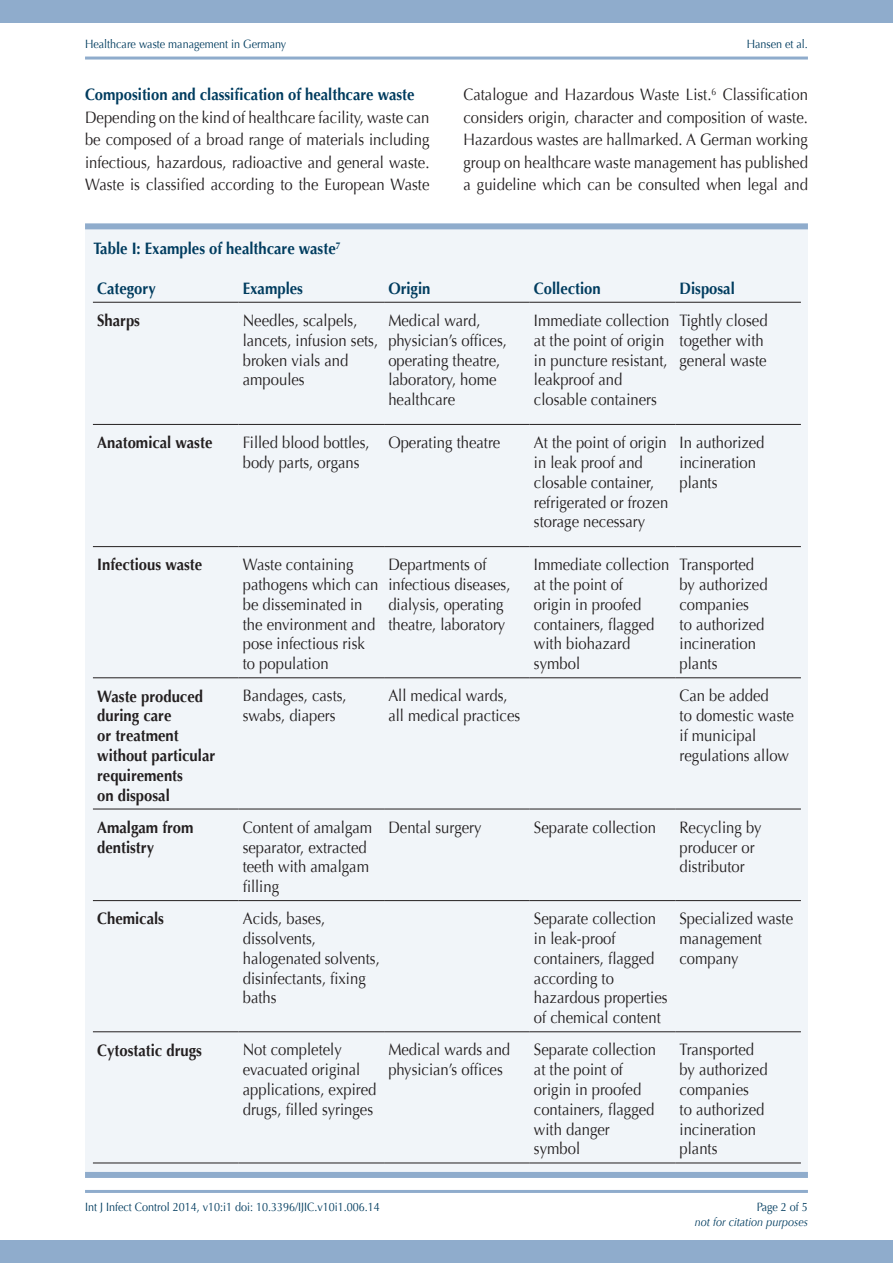
<style>
.page{position:relative;width:893px;height:1263px;background:#fff}
.page>*{position:absolute;margin:0;border:0;box-sizing:border-box;transform-origin:0 0}
.bodytext{font:16.5px/19.8px "Optima";color:#231f20;scale:.9 1}
.bodytext-2{font:700 16.5px/19.8px "Optima";color:#231f20;scale:.9 1}
.sub1{font:700 16.5px "Optima";color:#003c5f;scale:.9 1}
.t1{font:12px "Optima";color:#003c5f;scale:.9 1}
.t2{font:italic 12px "Optima";color:#003c5f;scale:.9 1}
</style>
<div class="page">
<div style="left:0;top:0;width:893px;height:23px;background:#8faccc"></div>
<div style="left:0;top:1240px;width:893px;height:23px;background:#8faccc"></div>
<hr style="left:85px;top:1190px;width:723px;height:3px;background:#8faccc">
<hr style="left:85px;top:57px;width:723px;height:3px;background:#8faccc">
<div style="left:85px;top:226px;width:723px;height:949px;background:#f1f5f9"></div>
<div style="left:85px;top:223px;width:723px;height:6px;background:#8faccc"></div>
<div style="left:85px;top:1172px;width:723px;height:6px;background:#8faccc"></div>
<hr style="left:93px;top:302px;width:145px;height:1px;background:#231f20">
<hr style="left:238px;top:302px;width:146px;height:1px;background:#231f20">
<hr style="left:384px;top:302px;width:146px;height:1px;background:#231f20">
<hr style="left:530px;top:302px;width:145px;height:1px;background:#231f20">
<hr style="left:675px;top:302px;width:126px;height:1px;background:#231f20">
<hr style="left:93px;top:424px;width:145px;height:1px;background:#231f20">
<hr style="left:238px;top:424px;width:146px;height:1px;background:#231f20">
<hr style="left:384px;top:424px;width:146px;height:1px;background:#231f20">
<hr style="left:530px;top:424px;width:145px;height:1px;background:#231f20">
<hr style="left:675px;top:424px;width:126px;height:1px;background:#231f20">
<hr style="left:93px;top:546px;width:145px;height:1px;background:#231f20">
<hr style="left:238px;top:546px;width:146px;height:1px;background:#231f20">
<hr style="left:384px;top:546px;width:146px;height:1px;background:#231f20">
<hr style="left:530px;top:546px;width:145px;height:1px;background:#231f20">
<hr style="left:675px;top:546px;width:126px;height:1px;background:#231f20">
<hr style="left:93px;top:677px;width:145px;height:1px;background:#231f20">
<hr style="left:238px;top:677px;width:146px;height:1px;background:#231f20">
<hr style="left:384px;top:677px;width:146px;height:1px;background:#231f20">
<hr style="left:530px;top:677px;width:145px;height:1px;background:#231f20">
<hr style="left:675px;top:677px;width:126px;height:1px;background:#231f20">
<hr style="left:93px;top:809px;width:145px;height:1px;background:#231f20">
<hr style="left:238px;top:809px;width:146px;height:1px;background:#231f20">
<hr style="left:384px;top:809px;width:146px;height:1px;background:#231f20">
<hr style="left:530px;top:809px;width:145px;height:1px;background:#231f20">
<hr style="left:675px;top:809px;width:126px;height:1px;background:#231f20">
<hr style="left:93px;top:900px;width:145px;height:1px;background:#231f20">
<hr style="left:238px;top:900px;width:146px;height:1px;background:#231f20">
<hr style="left:384px;top:900px;width:146px;height:1px;background:#231f20">
<hr style="left:530px;top:900px;width:145px;height:1px;background:#231f20">
<hr style="left:675px;top:900px;width:126px;height:1px;background:#231f20">
<hr style="left:93px;top:1031px;width:145px;height:1px;background:#231f20">
<hr style="left:238px;top:1031px;width:146px;height:1px;background:#231f20">
<hr style="left:384px;top:1031px;width:146px;height:1px;background:#231f20">
<hr style="left:530px;top:1031px;width:145px;height:1px;background:#231f20">
<hr style="left:675px;top:1031px;width:126px;height:1px;background:#231f20">
<hr style="left:93px;top:1162px;width:145px;height:1px;background:#231f20">
<hr style="left:238px;top:1162px;width:146px;height:1px;background:#231f20">
<hr style="left:384px;top:1162px;width:146px;height:1px;background:#231f20">
<hr style="left:530px;top:1162px;width:145px;height:1px;background:#231f20">
<hr style="left:675px;top:1162px;width:126px;height:1px;background:#231f20">
<p class="t1" style="left:85px;top:37px;width:225px">Healthcare waste management in Germany</p>
<p class="t1" style="left:747px;top:37px;width:70px">Hansen et al.</p>
<p class="sub1" style="left:85px;top:85px;width:368px">Composition and classification of healthcare waste</p>
<p class="bodytext" style="left:85px;top:106px;width:384px;line-height:22.5px;text-align:justify">Depending on the kind of healthcare facility, waste can be composed of a broad range of materials including infectious, hazardous, radioactive and general waste.<br>Waste is classified according to the European Waste</p>
<p class="bodytext" style="left:463px;top:84px;width:384px;line-height:22.5px;text-align:justify">Catalogue and Hazardous Waste List.<sup>6</sup> Classification considers origin, character and composition of waste.<br>Hazardous wastes are hallmarked. A German working group on healthcare waste management has published a guideline which can be consulted when legal and</p>
<p class="sub1" style="left:94px;top:239px;width:276px">Table I: Examples of healthcare waste<sup>7</sup></p>
<p class="sub1" style="left:97px;top:279px;width:67px">Category</p>
<p class="sub1" style="left:243px;top:279px;width:68px">Examples</p>
<p class="sub1" style="left:388px;top:279px;width:48px">Origin</p>
<p class="sub1" style="left:534px;top:279px;width:76px">Collection</p>
<p class="sub1" style="left:679px;top:279px;width:63px">Disposal</p>
<p class="bodytext-2" style="left:97px;top:311px;width:49px">Sharps</p>
<p class="bodytext" style="left:243px;top:311px;width:152px">Needles, scalpels, lancets, infusion sets, broken vials and ampoules</p>
<p class="bodytext" style="left:388px;top:311px;width:133px">Medical ward, physician’s offices, operating theatre, laboratory, home healthcare</p>
<p class="bodytext" style="left:534px;top:311px;width:152px">Immediate collection at the point of origin in puncture resistant, leakproof and closable containers</p>
<p class="bodytext" style="left:679px;top:311px;width:99px">Tightly closed together with general waste</p>
<p class="bodytext-2" style="left:97px;top:433px;width:130px">Anatomical waste</p>
<p class="bodytext" style="left:243px;top:433px;width:142px">Filled blood bottles, body parts, organs</p>
<p class="bodytext" style="left:388px;top:433px;width:126px">Operating theatre</p>
<p class="bodytext" style="left:534px;top:433px;width:151px">At the point of origin in leak proof and closable container, refrigerated or frozen storage necessary</p>
<p class="bodytext" style="left:679px;top:433px;width:96px">In authorized incineration plants</p>
<p class="bodytext-2" style="left:97px;top:555px;width:118px">Infectious waste</p>
<p class="bodytext" style="left:243px;top:555px;width:152px">Waste containing pathogens which can be disseminated in the environment and pose infectious risk to population</p>
<p class="bodytext" style="left:388px;top:555px;width:137px">Departments of infectious diseases, dialysis, operating theatre, laboratory</p>
<p class="bodytext" style="left:534px;top:555px;width:152px">Immediate collection at the point of<br>origin in proofed containers, flagged with biohazard symbol</p>
<p class="bodytext" style="left:679px;top:555px;width:99px">Transported by authorized companies<br>to authorized incineration plants</p>
<p class="bodytext-2" style="left:97px;top:686px;width:133px">Waste produced during care<br>or treatment without particular requirements<br>on disposal</p>
<p class="bodytext" style="left:243px;top:686px;width:117px">Bandages, casts, swabs, diapers</p>
<p class="bodytext" style="left:388px;top:686px;width:148px">All medical wards, all medical practices</p>
<p class="bodytext" style="left:679px;top:686px;width:129px">Can be added<br>to domestic waste if municipal regulations allow</p>
<p class="bodytext-2" style="left:97px;top:817px;width:108px">Amalgam from dentistry</p>
<p class="bodytext" style="left:243px;top:817px;width:145px">Content of amalgam separator, extracted teeth with amalgam filling</p>
<p class="bodytext" style="left:388px;top:817px;width:105px">Dental surgery</p>
<p class="bodytext" style="left:534px;top:817px;width:137px">Separate collection</p>
<p class="bodytext" style="left:679px;top:817px;width:92px">Recycling by producer or distributor</p>
<p class="bodytext-2" style="left:97px;top:909px;width:76px">Chemicals</p>
<p class="bodytext" style="left:243px;top:909px;width:154px">Acids, bases, dissolvents, halogenated solvents, disinfectants, fixing baths</p>
<p class="bodytext" style="left:534px;top:909px;width:150px">Separate collection in leak-proof containers, flagged according to hazardous properties of chemical content</p>
<p class="bodytext" style="left:679px;top:909px;width:128px">Specialized waste management company</p>
<p class="bodytext-2" style="left:97px;top:1040px;width:118px">Cytostatic drugs</p>
<p class="bodytext" style="left:243px;top:1040px;width:150px">Not completely evacuated original applications, expired drugs, filled syringes</p>
<p class="bodytext" style="left:388px;top:1040px;width:137px">Medical wards and physician’s offices</p>
<p class="bodytext" style="left:534px;top:1040px;width:137px">Separate collection at the point of origin in proofed containers, flagged with danger</p>
<p class="bodytext" style="left:534px;top:1139px;width:53px">symbol</p>
<p class="bodytext" style="left:679px;top:1040px;width:99px">Transported by authorized companies<br>to authorized incineration plants</p>
<p class="t1" style="left:85px;top:1200px;width:329px">Int J Infect Control 2014, v10:i1 doi: 10.3396/IJIC.v10i1.006.14</p>
<p class="t1" style="left:757px;top:1200px;width:58px">Page 2 of 5</p>
<p class="t2" style="left:695px;top:1215px;width:127px">not for citation purposes</p>
</div>
